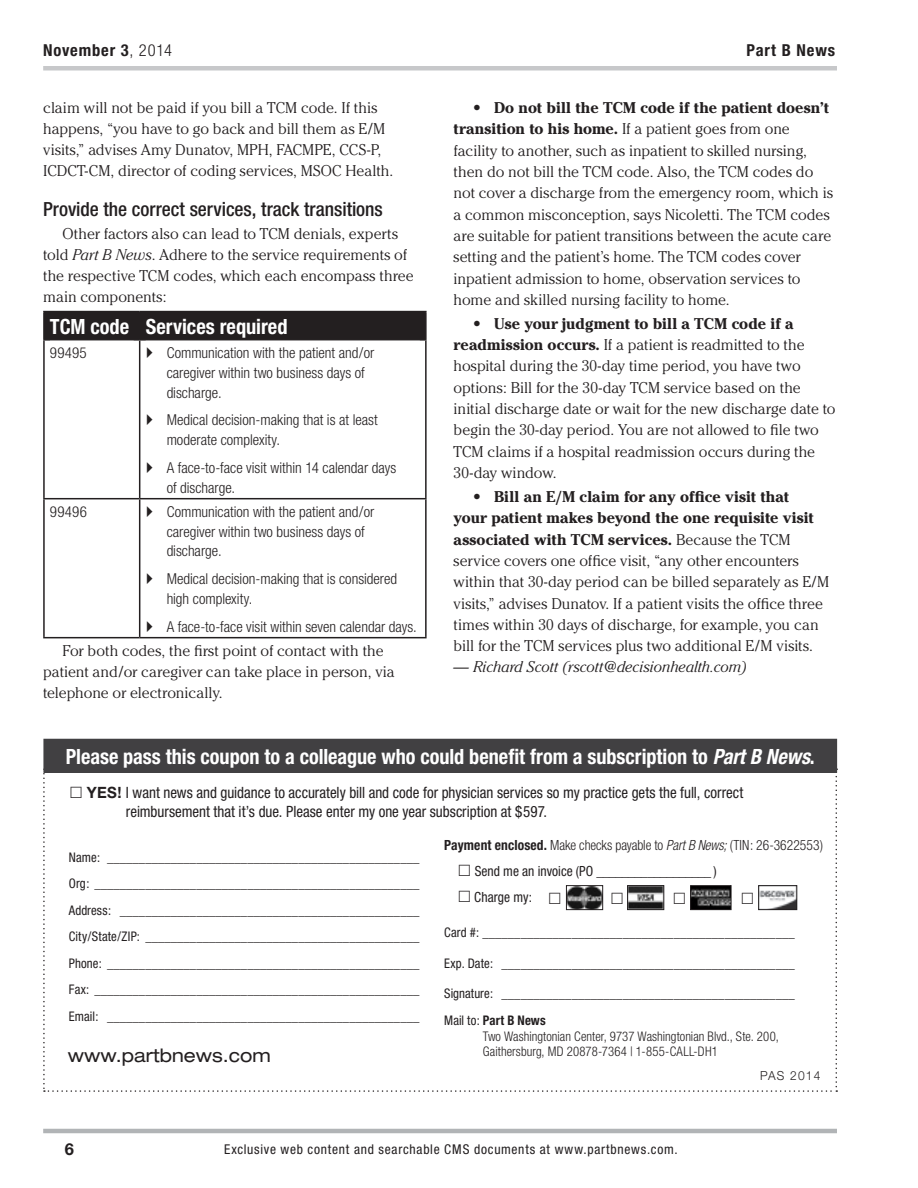
<style>
.page{position:relative;width:918px;height:1188px;background:#fff}
.page>*{position:absolute;margin:0;border:0;box-sizing:border-box;transform-origin:0 0}
.t1{font:700 condensed 21px "Helvetica Neue";color:#fff;scale:.96 1}
.t2{font:700 condensed 21px "Helvetica Neue";color:#fff}
.t3{font:500 condensed 19.5px "Helvetica Neue";letter-spacing:-.005em;color:#231f20}
.t4{font:expanded 18.75px "Helvetica Neue";color:#231f20;scale:.96 1}
.t5{font:700 condensed 16.5px "Helvetica Neue";letter-spacing:.055em;color:#231f20}
.t6{font:700 16.5px "Helvetica Neue";color:#231f20}
.t7{font:condensed 15.6px/18.8px "Helvetica Neue";color:#231f20;scale:.96 1}
.t8{font:300 15.45px/21.3px "Cheltenham";letter-spacing:-.005em;color:#231f20}
.t9{font:italic 300 15.45px "Cheltenham";color:#231f20}
.t10{font:300 condensed 15px/19.8px "Helvetica Neue";color:#231f20}
.t11{font:condensed 14.1px/25.8px "Helvetica Neue";color:#231f20;scale:.96 1}
.t12{font:condensed 13.5px "Helvetica Neue";letter-spacing:.055em;color:#231f20}
.t13{font:condensed 13.2px/26.5px "Helvetica Neue";letter-spacing:.01em;color:#231f20;scale:.96 1}
.t14{font:300 condensed 13.2px/15.9px "Helvetica Neue";letter-spacing:.005em;color:#231f20;scale:.96 1}
.t15{font:300 12.45px "Helvetica Neue";letter-spacing:.1em;color:#231f20;scale:.96 1}
.s1{font-weight:300}
.s2{font-style:italic}
.s3{font-family:"Helvetica Neue"}
.s4{font-weight:700}
.s5{font-weight:700;font-stretch:normal}
.s6{font-weight:300;font-style:italic}
</style>
<div class="page">
<hr style="left:43px;top:1129px;width:794px;height:4px;background:#b1b4b6">
<hr style="left:43px;top:66px;width:794px;height:4px;background:#c7c8ca">
<div style="left:44px;top:739px;width:793px;height:33px;background:#414042"></div>
<hr style="left:43px;top:311px;width:97px;height:1px;background:#231f20">
<hr style="left:43px;top:312px;width:2px;height:27px;background:#231f20">
<hr style="left:140px;top:311px;width:287px;height:1px;background:#231f20">
<div style="left:45px;top:312px;width:380px;height:27px;background:#231f20"></div>
<hr style="left:425px;top:312px;width:2px;height:27px;background:#231f20">
<hr style="left:43px;top:339px;width:97px;height:2px;background:#231f20">
<hr style="left:43px;top:341px;width:2px;height:157px;background:#231f20">
<hr style="left:140px;top:339px;width:287px;height:2px;background:#231f20">
<hr style="left:139px;top:341px;width:1px;height:157px;background:#231f20">
<hr style="left:425px;top:341px;width:2px;height:157px;background:#231f20">
<hr style="left:43px;top:498px;width:97px;height:1px;background:#231f20">
<hr style="left:43px;top:499px;width:2px;height:138px;background:#231f20">
<hr style="left:140px;top:498px;width:287px;height:1px;background:#231f20">
<hr style="left:139px;top:499px;width:1px;height:138px;background:#231f20">
<hr style="left:425px;top:499px;width:2px;height:138px;background:#231f20">
<hr style="left:43px;top:637px;width:97px;height:1px;background:#231f20">
<hr style="left:140px;top:637px;width:287px;height:1px;background:#231f20">
<svg style="left:43px;top:769px;width:794px;height:323px"></svg>
<p class="t5" style="left:43px;top:40px;width:130px">November 3<span class="s1">, 2014</span></p>
<p class="t5" style="left:746px;top:40px;width:90px">Part B News</p>
<p class="t8" style="left:43px;top:97px;width:352px">claim will not be paid if you bill a TCM code. If this happens, “you have to go back and bill them as E/M visits,” advises Amy Dunatov, MPH, FACMPE, CCS-P, ICDCT-CM, director of coding services, MSOC Health.</p>
<p class="t3" style="left:43px;top:198px;width:341px">Provide the correct services, track transitions</p>
<p class="t8" style="left:43px;top:223px;width:372px;text-indent:19px">Other factors also can lead to TCM denials, experts told <span class="s2">Part B News</span>. Adhere to the service requirements of the respective TCM codes, which each encompass three main components:</p>
<h1 class="t2" style="left:50px;top:314px;width:239px">TCM code Services required</h1>
<p class="t10" style="left:50px;top:342px;width:38px">99495</p>
<p class="t10" style="left:167px;top:342px;width:209px">Communication with the patient and/or caregiver within two business days of discharge.</p>
<p class="t10" style="left:167px;top:410px;width:213px">Medical decision-making that is at least moderate complexity.</p>
<p class="t10" style="left:167px;top:458px;width:231px">A face-to-face visit within 14 calendar days of discharge.</p>
<p class="t10" style="left:50px;top:501px;width:39px">99496</p>
<p class="t10" style="left:167px;top:501px;width:209px">Communication with the patient and/or caregiver within two business days of discharge.</p>
<p class="t10" style="left:167px;top:569px;width:232px">Medical decision-making that is considered high complexity.</p>
<p class="t10" style="left:167px;top:616px;width:252px">A face-to-face visit within seven calendar days.</p>
<p class="t8" style="left:43px;top:640px;width:353px;text-indent:19px">For both codes, the first point of contact with the patient and/or caregiver can take place in person, via telephone or electronically.</p>
<p class="t8" style="left:454px;top:97px;width:381px;text-indent:19px"><span class="s3">•</span> <span class="s4">Do not bill the TCM code if the patient doesn’t transition to his home.</span> If a patient goes from one facility to another, such as inpatient to skilled nursing, then do not bill the TCM code. Also, the TCM codes do not cover a discharge from the emergency room, which is a common misconception, says Nicoletti. The TCM codes are suitable for patient transitions between the acute care setting and the patient’s home. The TCM codes cover inpatient admission to home, observation services to home and skilled nursing facility to home.</p>
<p class="t8" style="left:454px;top:313px;width:383px;text-indent:19px"><span class="s3">•</span> <span class="s4">Use your judgment to bill a TCM code if a readmission occurs.</span> If a patient is readmitted to the hospital during the 30-day time period, you have two options: Bill for the 30-day TCM service based on the initial discharge date or wait for the new discharge date to begin the 30-day period. You are not allowed to file two TCM claims if a hospital readmission occurs during the 30-day window.</p>
<p class="t8" style="left:454px;top:486px;width:377px;text-indent:19px"><span class="s3">•</span> <span class="s4">Bill an E/M claim for any office visit that<br>your patient makes beyond the one requisite visit associated with TCM services.</span> Because the TCM service covers one office visit, “any other encounters within that 30-day period can be billed separately as E/M visits,” advises Dunatov. If a patient visits the office three times within 30 days of discharge, for example, you can bill for the TCM services plus two additional E/M visits.</p>
<p class="t9" style="left:454px;top:658px;width:295px">— Richard Scott (rscott@decisionhealth.com)</p>
<h1 class="t1" style="left:66px;top:744px;width:782px">Please pass this coupon to a colleague who could benefit from a subscription to <span class="s2">Part B News</span>.</h1>
<p class="t7" style="left:126px;top:783px;width:645px;text-indent:-39px"><span class="s5">YES!</span> I want news and guidance to accurately bill and code for physician services so my practice gets the full, correct reimbursement that it’s due. Please enter my one year subscription at $597.</p>
<p class="t13" style="left:69px;top:844px;width:367px;text-align:justify">Name: _________________________________________________ Org: ___________________________________________________ Address: _______________________________________________ City/State/ZIP: ___________________________________________ Phone: _________________________________________________ Fax: ___________________________________________________ Email: _________________________________________________</p>
<p class="t4" style="left:68px;top:1044px;width:213px">www.partbnews.com</p>
<p class="t11" style="left:474px;top:832px;width:365px;text-indent:-30px"><span class="s4">Payment enclosed.</span> <span class="s1">Make checks payable to</span> <span class="s6">Part B News;</span> <span class="s1">(TIN: 26-3622553)<br></span>Send me an invoice (PO __________________ )<br>Charge my:</p>
<p class="t13" style="left:444px;top:919px;width:367px">Card #: _________________________________________________</p>
<p class="t13" style="left:444px;top:950px;width:367px">Exp. Date: ______________________________________________</p>
<p class="t13" style="left:444px;top:980px;width:367px">Signature: ______________________________________________<br>Mail to: <span class="s4">Part B News</span></p>
<p class="t14" style="left:483px;top:1028px;width:310px">Two Washingtonian Center, 9737 Washingtonian Blvd., Ste. 200,<br>Gaithersburg, MD 20878-7364 | 1-855-CALL-DH1</p>
<p class="t6" style="left:65px;top:1139px;width:11px">6</p>
<p class="t12" style="left:224px;top:1141px;width:455px">Exclusive web content and searchable CMS documents at www.partbnews.com.</p>
<p class="t15" style="left:760px;top:1068px;width:64px">PAS 2014</p>
</div>
